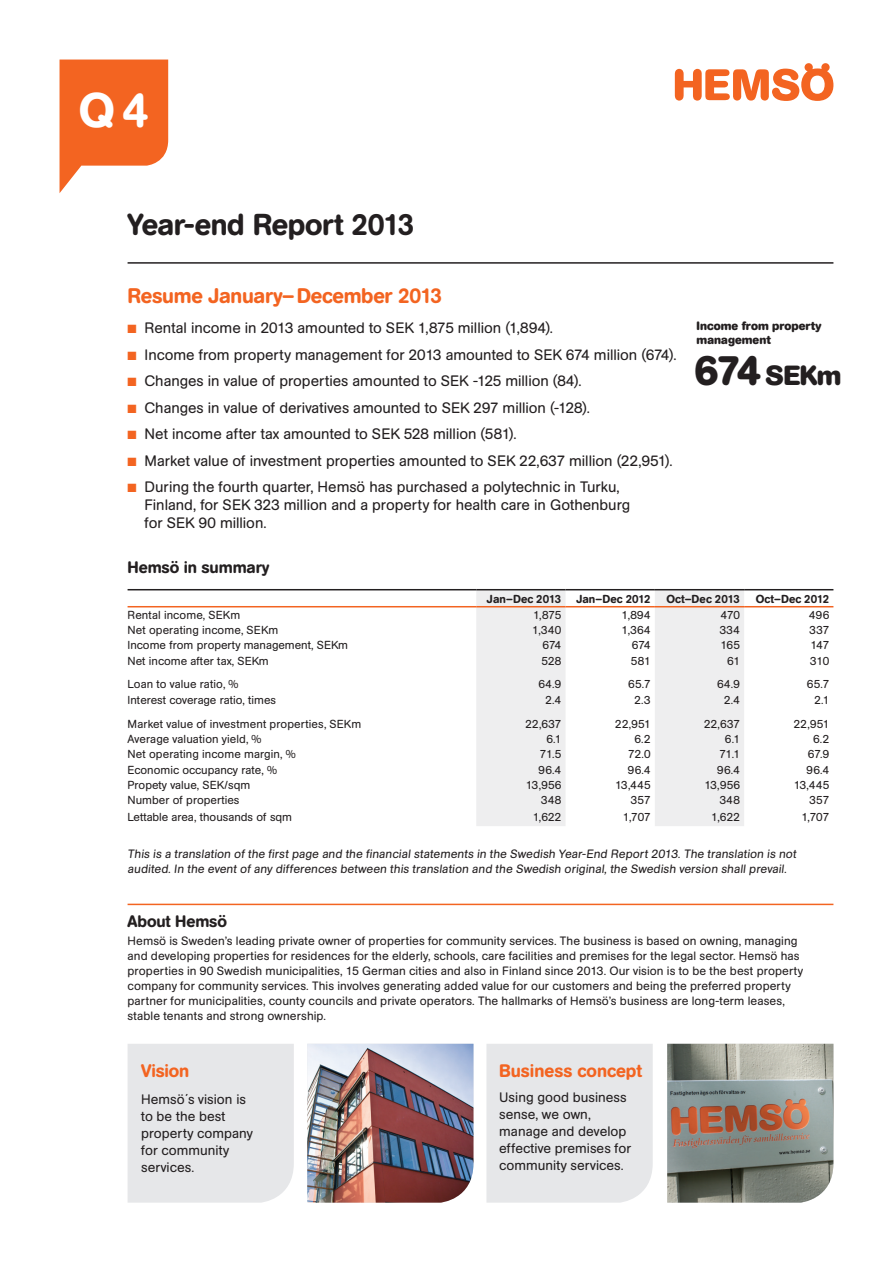
<style>
.page{position:relative;width:893px;height:1263px;background:#fff}
.page>*{position:absolute;margin:0;border:0;box-sizing:border-box;transform-origin:0 0}
.t1{font:500 48px "AG Book Rounded Std";color:#fff}
.t2{font:500 30px "AG Book Rounded Std";letter-spacing:-.015em;color:#231f20}
.t3{font:700 27.45px "AG Book Rounded Std";color:#231f20}
.t4{font:500 21px "AG Book Rounded Std";letter-spacing:-.015em;color:#f36421}
.t5{font:500 18px "AG Book Rounded Std";color:#f36421}
.t6{font:500 16.5px "AG Book Rounded Std";letter-spacing:-.01em;color:#231f20}
.t7{font:15px/18px "AG Book Rounded Std";letter-spacing:-.005em;color:#231f20}
.t8{font:13.65px/17.1px "AG Book Rounded Std";color:#231f20}
.t9{font:12px/15px "AG Book Rounded Std";letter-spacing:.005em;color:#231f20}
.t10{font:700 12px/14.4px "AG Book Rounded Std";letter-spacing:.005em;color:#231f20}
.t11{font:11.55px "AG Book Rounded Std";letter-spacing:.005em;color:#231f20}
.t12{font:500 11.55px "AG Book Rounded Std";color:#231f20}
.s1{color:#f36421}
.s2{font-size:41.25px}
</style>
<div class="page">
<svg style="left:60px;top:60px;width:108px;height:133px"></svg>
<svg style="left:675px;top:63px;width:158px;height:38px"></svg>
<hr style="left:128px;top:262px;width:705px;height:2px;background:#231f20">
<svg style="left:476px;top:590px;width:268px;height:236px;fill:#eeeeef"></svg>
<hr style="left:128px;top:589px;width:348px;height:1px;background:#231f20">
<hr style="left:476px;top:589px;width:90px;height:1px;background:#231f20">
<hr style="left:566px;top:589px;width:89px;height:1px;background:#231f20">
<hr style="left:655px;top:589px;width:89px;height:1px;background:#231f20">
<hr style="left:744px;top:589px;width:89px;height:1px;background:#231f20">
<hr style="left:128px;top:606px;width:348px;height:1px;background:#f36421">
<hr style="left:476px;top:606px;width:90px;height:1px;background:#f36421">
<hr style="left:566px;top:606px;width:89px;height:1px;background:#f36421">
<hr style="left:655px;top:606px;width:89px;height:1px;background:#f36421">
<hr style="left:744px;top:606px;width:89px;height:1px;background:#f36421">
<hr style="left:128px;top:904px;width:705px;height:1px;background:#f36421">
<div style="left:128px;top:1044px;width:166px;height:159px;background:#e6e7e9"></div>
<img style="left:307px;top:1044px;width:166px;height:159px">
<div style="left:486px;top:1044px;width:167px;height:159px;background:#e6e7e9"></div>
<img style="left:667px;top:1044px;width:166px;height:159px">
<h1 class="t1" style="left:79px;top:82px;width:72px">Q4</h1>
<h2 class="t2" style="left:128px;top:207px;width:288px">Year-end Report 2013</h2>
<h3 class="t4" style="left:128px;top:283px;width:316px">Resume January–December 2013</h3>
<p class="t7" style="left:128px;top:319px;width:427px"><span class="s1">■</span> Rental income in 2013 amounted to SEK 1,875 million (1,894).</p>
<p class="t7" style="left:128px;top:346px;width:550px"><span class="s1">■</span> Income from property management for 2013 amounted to SEK 674 million (674).</p>
<p class="t7" style="left:128px;top:372px;width:455px"><span class="s1">■</span> Changes in value of properties amounted to SEK -125 million (84).</p>
<p class="t7" style="left:128px;top:399px;width:464px"><span class="s1">■</span> Changes in value of derivatives amounted to SEK 297 million (-128).</p>
<p class="t7" style="left:128px;top:425px;width:390px"><span class="s1">■</span> Net income after tax amounted to SEK 528 million (581).</p>
<p class="t7" style="left:128px;top:452px;width:546px"><span class="s1">■</span> Market value of investment properties amounted to SEK 22,637 million (22,951).</p>
<p class="t7" style="left:145px;top:478px;width:487px;text-indent:-17px"><span class="s1">■</span> During the fourth quarter, Hemsö has purchased a polytechnic in Turku,<br>Finland, for SEK 323 million and a property for health care in Gothenburg for SEK 90 million.</p>
<h3 class="t6" style="left:128px;top:557px;width:143px">Hemsö in summary</h3>
<p class="t10" style="left:697px;top:319px;width:126px">Income from property management</p>
<h3 class="t3" style="left:694px;top:359px;width:149px"><span class="s2">674</span> SEKm</h3>
<p class="t12" style="left:487px;top:592px;width:76px">Jan–Dec 2013</p>
<p class="t12" style="left:576px;top:592px;width:76px">Jan–Dec 2012</p>
<p class="t12" style="left:666px;top:592px;width:75px">Oct–Dec 2013</p>
<p class="t12" style="left:756px;top:592px;width:75px">Oct–Dec 2012</p>
<p class="t11" style="left:128px;top:608px;width:114px">Rental income, SEKm</p>
<p class="t11" style="left:533px;top:608px;width:30px">1,875</p>
<p class="t11" style="left:621px;top:608px;width:31px">1,894</p>
<p class="t11" style="left:721px;top:608px;width:21px">470</p>
<p class="t11" style="left:809px;top:608px;width:21px">496</p>
<p class="t11" style="left:128px;top:623px;width:152px">Net operating income, SEKm</p>
<p class="t11" style="left:532px;top:623px;width:31px">1,340</p>
<p class="t11" style="left:621px;top:623px;width:31px">1,364</p>
<p class="t11" style="left:720px;top:623px;width:22px">334</p>
<p class="t11" style="left:809px;top:623px;width:21px">337</p>
<p class="t11" style="left:128px;top:639px;width:222px">Income from property management, SEKm</p>
<p class="t11" style="left:543px;top:639px;width:20px">674</p>
<p class="t11" style="left:632px;top:639px;width:20px">674</p>
<p class="t11" style="left:720px;top:639px;width:21px">165</p>
<p class="t11" style="left:811px;top:639px;width:20px">147</p>
<p class="t11" style="left:128px;top:654px;width:143px">Net income after tax, SEKm</p>
<p class="t11" style="left:542px;top:654px;width:21px">528</p>
<p class="t11" style="left:631px;top:654px;width:21px">581</p>
<p class="t11" style="left:727px;top:654px;width:14px">61</p>
<p class="t11" style="left:810px;top:654px;width:20px">310</p>
<p class="t11" style="left:128px;top:678px;width:112px">Loan to value ratio, %</p>
<p class="t11" style="left:539px;top:678px;width:24px">64.9</p>
<p class="t11" style="left:628px;top:678px;width:24px">65.7</p>
<p class="t11" style="left:717px;top:678px;width:24px">64.9</p>
<p class="t11" style="left:807px;top:678px;width:24px">65.7</p>
<p class="t11" style="left:128px;top:693px;width:150px">Interest coverage ratio, times</p>
<p class="t11" style="left:546px;top:693px;width:17px">2.4</p>
<p class="t11" style="left:635px;top:693px;width:18px">2.3</p>
<p class="t11" style="left:724px;top:693px;width:17px">2.4</p>
<p class="t11" style="left:814px;top:693px;width:16px">2.1</p>
<p class="t11" style="left:128px;top:717px;width:235px">Market value of investment properties, SEKm</p>
<p class="t11" style="left:525px;top:717px;width:37px">22,637</p>
<p class="t11" style="left:615px;top:717px;width:37px">22,951</p>
<p class="t11" style="left:704px;top:717px;width:37px">22,637</p>
<p class="t11" style="left:794px;top:717px;width:37px">22,951</p>
<p class="t11" style="left:128px;top:732px;width:135px">Average valuation yield, %</p>
<p class="t11" style="left:546px;top:732px;width:16px">6.1</p>
<p class="t11" style="left:634px;top:732px;width:18px">6.2</p>
<p class="t11" style="left:725px;top:732px;width:16px">6.1</p>
<p class="t11" style="left:813px;top:732px;width:18px">6.2</p>
<p class="t11" style="left:128px;top:748px;width:170px">Net operating income margin, %</p>
<p class="t11" style="left:540px;top:748px;width:23px">71.5</p>
<p class="t11" style="left:628px;top:748px;width:24px">72.0</p>
<p class="t11" style="left:719px;top:748px;width:22px">71.1</p>
<p class="t11" style="left:808px;top:748px;width:23px">67.9</p>
<p class="t11" style="left:128px;top:763px;width:151px">Economic occupancy rate, %</p>
<p class="t11" style="left:539px;top:763px;width:24px">96.4</p>
<p class="t11" style="left:628px;top:763px;width:24px">96.4</p>
<p class="t11" style="left:717px;top:763px;width:24px">96.4</p>
<p class="t11" style="left:806px;top:763px;width:24px">96.4</p>
<p class="t11" style="left:128px;top:778px;width:124px">Propety value, SEK/sqm</p>
<p class="t11" style="left:526px;top:778px;width:37px">13,956</p>
<p class="t11" style="left:615px;top:778px;width:37px">13,445</p>
<p class="t11" style="left:704px;top:778px;width:37px">13,956</p>
<p class="t11" style="left:794px;top:778px;width:37px">13,445</p>
<p class="t11" style="left:128px;top:793px;width:113px">Number of properties</p>
<p class="t11" style="left:541px;top:793px;width:22px">348</p>
<p class="t11" style="left:631px;top:793px;width:21px">357</p>
<p class="t11" style="left:720px;top:793px;width:22px">348</p>
<p class="t11" style="left:809px;top:793px;width:21px">357</p>
<p class="t11" style="left:128px;top:810px;width:166px">Lettable area, thousands of sqm</p>
<p class="t11" style="left:533px;top:810px;width:30px">1,622</p>
<p class="t11" style="left:623px;top:810px;width:29px">1,707</p>
<p class="t11" style="left:711px;top:810px;width:30px">1,622</p>
<p class="t11" style="left:801px;top:810px;width:29px">1,707</p>
<p class="t9" style="left:128px;top:846px;width:672px">This is a translation of the first page and the financial statements in the Swedish Year-End Report 2013. The translation is not audited. In the event of any differences between this translation and the Swedish original, the Swedish version shall prevail.</p>
<h3 class="t6" style="left:128px;top:912px;width:101px">About Hemsö</h3>
<p class="t9" style="left:128px;top:933px;width:677px">Hemsö is Sweden’s leading private owner of properties for community services. The business is based on owning, managing and developing properties for residences for the elderly, schools, care facilities and premises for the legal sector. Hemsö has properties in 90 Swedish municipalities, 15 German cities and also in Finland since 2013. Our vision is to be the best property company for community services. This involves generating added value for our customers and being the preferred property partner for municipalities, county councils and private operators. The hallmarks of Hemsö’s business are long-term leases, stable tenants and strong ownership.</p>
<h3 class="t5" style="left:141px;top:1060px;width:49px">Vision</h3>
<p class="t8" style="left:141px;top:1091px;width:113px">Hemsö´s vision is to be the best property company for community services.</p>
<h3 class="t5" style="left:499px;top:1060px;width:144px">Business concept</h3>
<p class="t8" style="left:499px;top:1088px;width:134px">Using good business sense, we own, manage and develop effective premises for community services.</p>
</div>
